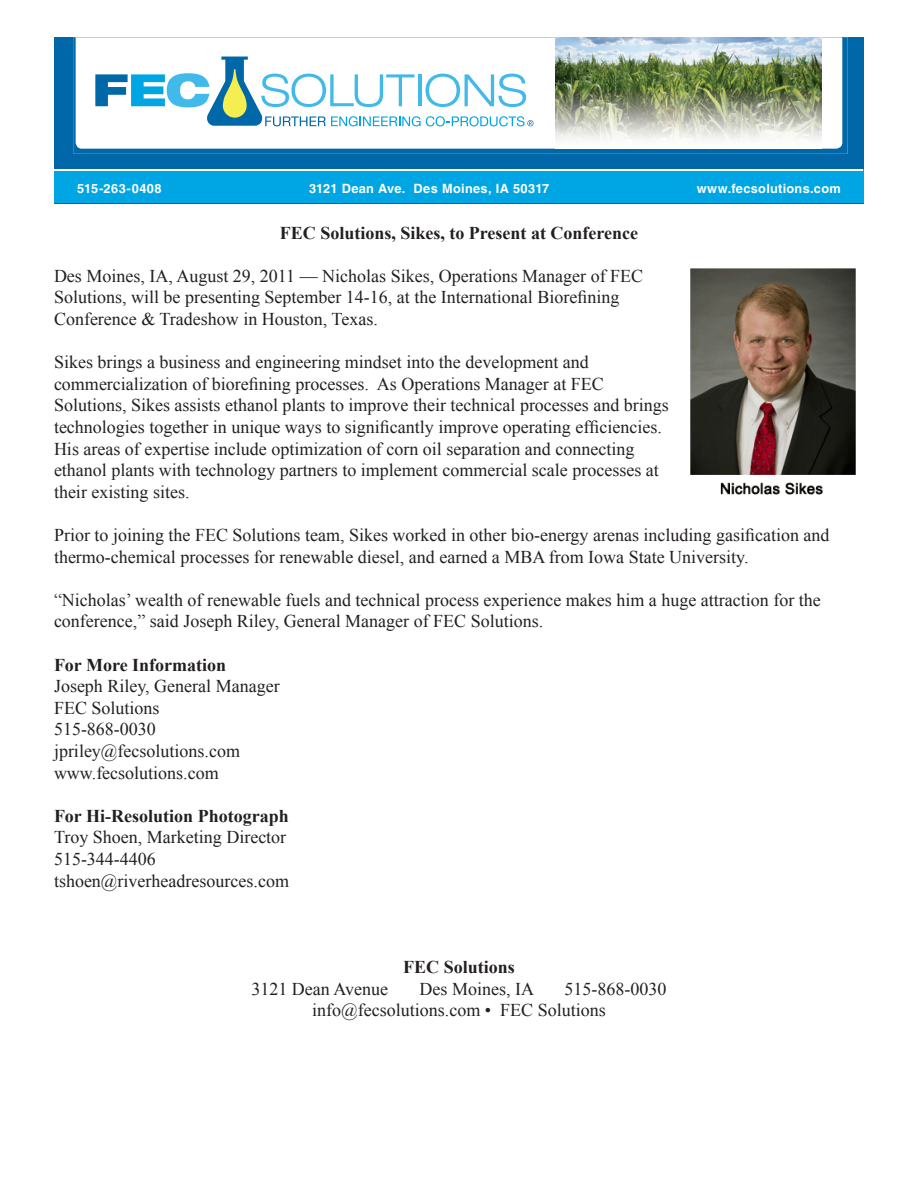
<style>
.page{position:relative;width:918px;height:1188px;background:#fff}
.page>*{position:absolute;margin:0;border:0;box-sizing:border-box;transform-origin:0 0}
.t1{font:18px/21.6px "Times New Roman";color:#231f20}
.t2{font:700 18px "Times New Roman";color:#231f20}
.t3{font:700 12.75px "Helvetica";letter-spacing:.025em;color:#fff}
</style>
<div class="page">
<div style="left:54px;top:37px;width:810px;height:167px;background:#0068a9"></div>
<div style="left:54px;top:170px;width:810px;height:33px;background:#00a5e3"></div>
<img style="left:73px;top:37px;width:775px;height:117px">
<div style="left:76px;top:37px;width:766px;height:112px;background:#fff"></div>
<svg style="left:95px;top:57px;width:438px;height:69px;background:#c8e5f0"></svg>
<hr style="left:55px;top:170px;width:808px;height:1px;background:#fff">
<img style="left:555px;top:37px;width:267px;height:112px">
<img style="left:690px;top:268px;width:166px;height:227px">
<p class="t3" style="left:77px;top:181px;width:86px">515-263-0408</p>
<p class="t3" style="left:309px;top:181px;width:242px">3121 Dean Ave. Des Moines, IA 50317</p>
<p class="t3" style="left:697px;top:181px;width:146px">www.fecsolutions.com</p>
<p class="t2" style="left:280px;top:220px;width:360px">FEC Solutions, Sikes, to Present at Conference</p>
<p class="t1" style="left:54px;top:265px;width:591px">Des Moines, IA, August 29, 2011 — Nicholas Sikes, Operations Manager of FEC<br>Solutions, will be presenting September 14-16, at the International Biorefining<br>Conference &amp; Tradeshow in Houston, Texas.</p>
<p class="t1" style="left:54px;top:351px;width:616px">Sikes brings a business and engineering mindset into the development and commercialization of biorefining processes. As Operations Manager at FEC Solutions, Sikes assists ethanol plants to improve their technical processes and brings technologies together in unique ways to significantly improve operating efficiencies.<br>His areas of expertise include optimization of corn oil separation and connecting ethanol plants with technology partners to implement commercial scale processes at their existing sites.</p>
<p class="t1" style="left:54px;top:524px;width:777px">Prior to joining the FEC Solutions team, Sikes worked in other bio-energy arenas including gasification and thermo-chemical processes for renewable diesel, and earned a MBA from Iowa State University.</p>
<p class="t1" style="left:54px;top:589px;width:768px">“Nicholas’ wealth of renewable fuels and technical process experience makes him a huge attraction for the conference,” said Joseph Riley, General Manager of FEC Solutions.</p>
<p class="t2" style="left:54px;top:652px;width:174px">For More Information</p>
<p class="t1" style="left:54px;top:675px;width:227px">Joseph Riley, General Manager</p>
<p class="t1" style="left:54px;top:697px;width:107px">FEC Solutions</p>
<p class="t1" style="left:54px;top:718px;width:103px">515-868-0030</p>
<p class="t1" style="left:54px;top:740px;width:188px">jpriley@fecsolutions.com</p>
<p class="t1" style="left:54px;top:761px;width:166px">www.fecsolutions.com</p>
<p class="t2" style="left:54px;top:803px;width:236px">For Hi-Resolution Photograph</p>
<p class="t1" style="left:54px;top:826px;width:234px">Troy Shoen, Marketing Director</p>
<p class="t1" style="left:54px;top:848px;width:103px">515-344-4406</p>
<p class="t1" style="left:54px;top:869px;width:237px">tshoen@riverheadresources.com</p>
<p class="t2" style="left:403px;top:954px;width:113px">FEC Solutions</p>
<p class="t1" style="left:251px;top:977px;width:138px">3121 Dean Avenue</p>
<p class="t1" style="left:420px;top:977px;width:116px">Des Moines, IA</p>
<p class="t1" style="left:565px;top:977px;width:103px">515-868-0030</p>
<p class="t1" style="left:312px;top:999px;width:295px">info@fecsolutions.com • FEC Solutions</p>
</div>
